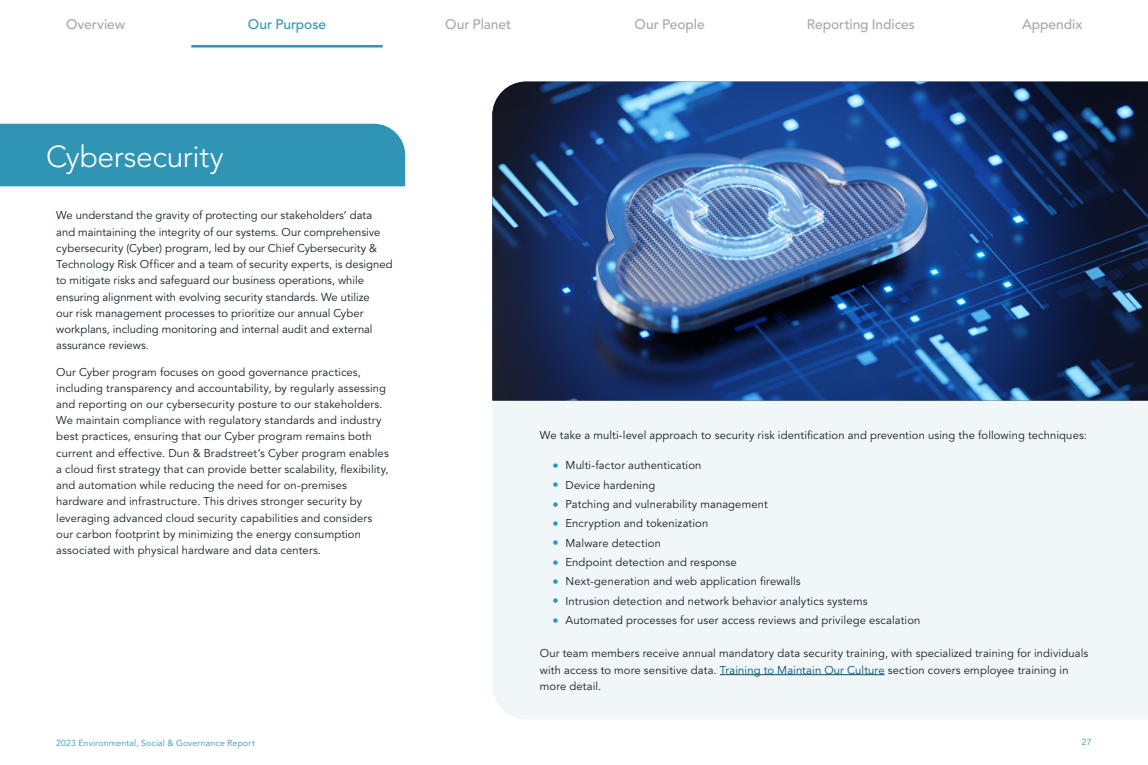
<style>
.page{position:relative;width:1148px;height:765px;background:#fff}
.page>*{position:absolute;margin:0;border:0;box-sizing:border-box;transform-origin:0 0}
.t1{font:300 30px "Avenir LT Std";letter-spacing:-.015em;color:#fff}
.t2{font:500 13.75px "Avenir LT Std";letter-spacing:-.005em;color:#a4a9ad}
.t3{font:500 13.75px "Avenir LT Std";letter-spacing:-.005em;color:#3095b4}
.t4{font:11.25px/16.2px "Avenir LT Std";letter-spacing:.01em;color:#101f28}
.t5{font:8.75px "Avenir LT Std";letter-spacing:.02em;color:#3095b4}
.s1{font-size:12.5px;color:#3095b4}
.s2{color:#025172}
</style>
<div class="page">
<div style="left:493px;top:401px;width:655px;height:318px;background:#f1f6f8"></div>
<img style="left:492px;top:82px;width:656px;height:318px">
<div style="left:0;top:124px;width:405px;height:62px;background:#3095b4"></div>
<hr style="left:720px;top:674px;width:164px;height:1px;background:#025172">
<hr style="left:191px;top:45px;width:191px;height:3px;background:#3095b4">
<p class="t2" style="left:66px;top:16px;width:61px">Overview</p>
<p class="t3" style="left:248px;top:16px;width:79px">Our Purpose</p>
<p class="t2" style="left:445px;top:16px;width:68px">Our Planet</p>
<p class="t2" style="left:634px;top:16px;width:72px">Our People</p>
<p class="t2" style="left:807px;top:16px;width:109px">Reporting Indices</p>
<p class="t2" style="left:1022px;top:16px;width:62px">Appendix</p>
<h1 class="t1" style="left:46px;top:139px;width:179px">Cybersecurity</h1>
<p class="t4" style="left:56px;top:208px;width:338px">We understand the gravity of protecting our stakeholders’ data and maintaining the integrity of our systems. Our comprehensive cybersecurity (Cyber) program, led by our Chief Cybersecurity &amp; Technology Risk Officer and a team of security experts, is designed to mitigate risks and safeguard our business operations, while ensuring alignment with evolving security standards. We utilize<br>our risk management processes to prioritize our annual Cyber workplans, including monitoring and internal audit and external assurance reviews.</p>
<p class="t4" style="left:56px;top:364px;width:334px">Our Cyber program focuses on good governance practices, including transparency and accountability, by regularly assessing and reporting on our cybersecurity posture to our stakeholders.<br>We maintain compliance with regulatory standards and industry best practices, ensuring that our Cyber program remains both current and effective. Dun &amp; Bradstreet’s Cyber program enables a cloud first strategy that can provide better scalability, flexibility, and automation while reducing the need for on-premises hardware and infrastructure. This drives stronger security by leveraging advanced cloud security capabilities and considers our carbon footprint by minimizing the energy consumption associated with physical hardware and data centers.</p>
<p class="t4" style="left:540px;top:427px;width:548px">We take a multi-level approach to security risk identification and prevention using the following techniques:</p>
<p class="t4" style="left:552px;top:457px;width:150px"><span class="s1">•</span> Multi-factor authentication</p>
<p class="t4" style="left:552px;top:477px;width:104px"><span class="s1">•</span> Device hardening</p>
<p class="t4" style="left:552px;top:496px;width:217px"><span class="s1">•</span> Patching and vulnerability management</p>
<p class="t4" style="left:552px;top:516px;width:157px"><span class="s1">•</span> Encryption and tokenization</p>
<p class="t4" style="left:552px;top:535px;width:110px"><span class="s1">•</span> Malware detection</p>
<p class="t4" style="left:552px;top:554px;width:186px"><span class="s1">•</span> Endpoint detection and response</p>
<p class="t4" style="left:552px;top:574px;width:250px"><span class="s1">•</span> Next-generation and web application firewalls</p>
<p class="t4" style="left:552px;top:593px;width:316px"><span class="s1">•</span> Intrusion detection and network behavior analytics systems</p>
<p class="t4" style="left:552px;top:612px;width:369px"><span class="s1">•</span> Automated processes for user access reviews and privilege escalation</p>
<p class="t4" style="left:540px;top:646px;width:550px">Our team members receive annual mandatory data security training, with specialized training for individuals with access to more sensitive data. <span class="s2">Training to Maintain Our Culture</span> section covers employee training in more detail.</p>
<p class="t5" style="left:56px;top:738px;width:200px">2023 Environmental, Social &amp; Governance Report</p>
<p class="t5" style="left:1082px;top:737px;width:11px">27</p>
</div>
